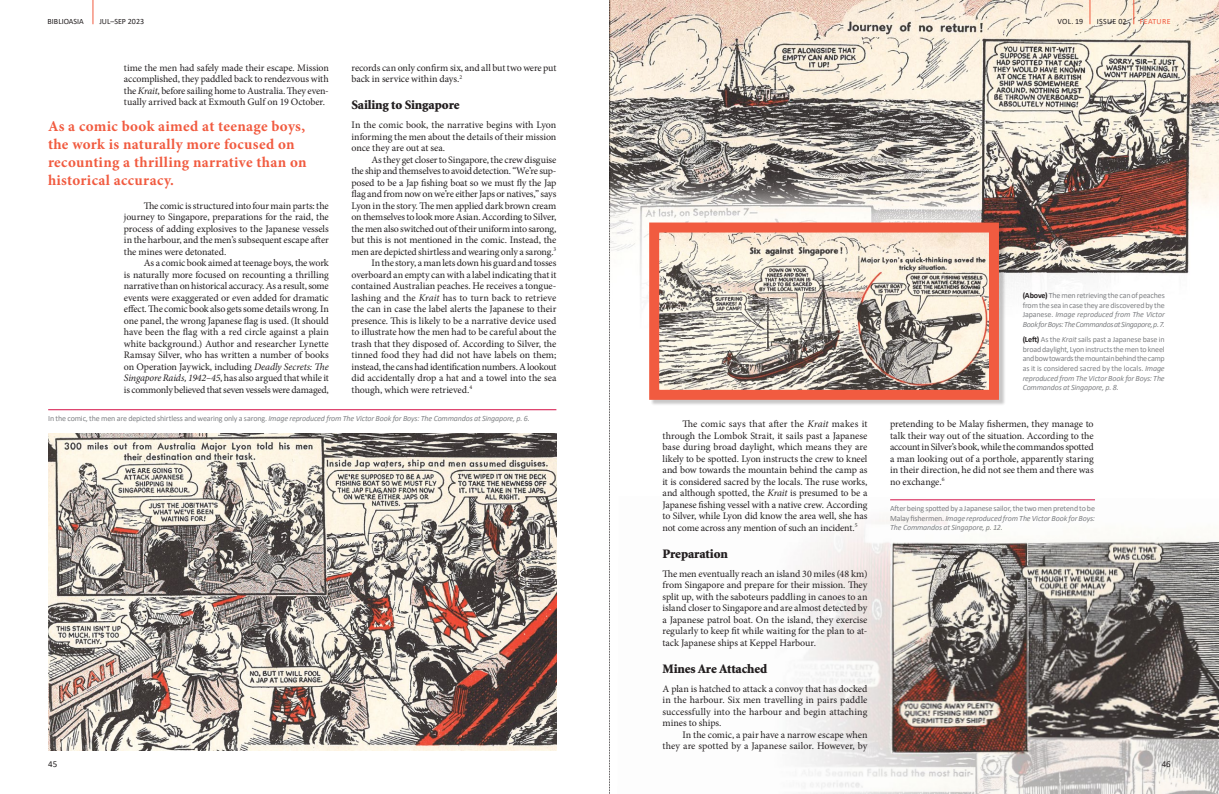
<style>
.page{position:relative;width:1219px;height:794px;background:#fff}
.page>*{position:absolute;margin:0;border:0;box-sizing:border-box;transform-origin:0 0}
.t1{font:700 15px/18px "Minion Pro";letter-spacing:.02em;color:#f15b40}
.t2{font:900 13px "Minion Std";letter-spacing:-.01em;color:#231f20}
.t3{font:10px/11.5px "Minion Pro";letter-spacing:-.01em;color:#231f20;text-align:justify}
.t4{font:10px "Minion Pro";letter-spacing:-.03em;color:#231f20}
.t5{font:10px "Minion Pro";letter-spacing:.01em;color:#231f20}
.t6{font:9px "Calibri";color:#231f20}
.t7{font:8px/9.6px "Calibri";letter-spacing:-.02em;color:#808285;text-align:justify}
.t8{font:italic 8px "Calibri";letter-spacing:-.02em;color:#808285}
.t9{font:8px "Calibri";color:#231f20}
.t10{font:8px "Calibri";letter-spacing:.04em;color:#f15b40}
.s1{font-style:italic}
.s2{font-style:normal}
.s3{font-weight:700;color:#231f20}
</style>
<div class="page">
<img style="left:795px;top:500px;width:424px;height:294px">
<img style="left:610px;top:0;width:609px;height:295px">
<img style="left:48px;top:434px;width:508px;height:316px">
<div style="left:651px;top:224px;width:354px;height:182px;background:#231f20;opacity:.25"></div>
<img style="left:660px;top:233px;width:328px;height:156px">
<div style="left:649px;top:222px;width:350px;height:178px;border:10px solid #f15b40"></div>
<hr style="left:48px;top:409px;width:508px;height:1px;background:#d51148">
<hr style="left:890px;top:499px;width:205px;height:1px;background:#d51148">
<svg style="left:1090px;top:0;width:1px;height:24px"></svg>
<svg style="left:93px;top:0;width:1px;height:24px"></svg>
<svg style="left:1133px;top:0;width:1px;height:24px"></svg>
<svg style="left:609px;top:0;width:1px;height:794px"></svg>
<p class="t9" style="left:48px;top:16px;width:38px">BIBLIOASIA</p>
<p class="t9" style="left:99px;top:16px;width:46px">JUL–SEP 2023</p>
<p class="t9" style="left:1057px;top:16px;width:27px">VOL. 19</p>
<p class="t9" style="left:1097px;top:16px;width:31px">ISSUE 02</p>
<p class="t10" style="left:1140px;top:16px;width:32px">FEATURE</p>
<p class="t3" style="left:124px;top:62px;width:206px">time the men had safely made their escape. Mission accomplished, they paddled back to rendezvous with the <span class="s1">Krait</span>, before sailing home to Australia. They even&shy;tually arrived back at Exmouth Gulf on 19 October.</p>
<p class="t3" style="left:351px;top:62px;width:206px">records can only confirm six, and all but two were put back in service within days.<sup>2</sup></p>
<h2 class="t2" style="left:351px;top:98px;width:110px">Sailing to Singapore</h2>
<p class="t3" style="left:351px;top:119px;width:206px">In the comic book, the narrative begins with Lyon informing the men about the details of their mission once they are out at sea.</p>
<p class="t3" style="left:371px;top:154px;width:187px">As they get closer to Singapore, the crew disguise</p>
<p class="t3" style="left:351px;top:165px;width:206px">the ship and themselves to avoid detection. “We’re sup-</p>
<p class="t3" style="left:351px;top:177px;width:206px">posed to be a Jap fishing boat so we must fly the Jap</p>
<p class="t3" style="left:351px;top:188px;width:206px">flag and from now on we’re either Japs or natives,” says</p>
<p class="t3" style="left:351px;top:200px;width:206px">Lyon in the story. The men applied dark brown cream</p>
<p class="t3" style="left:351px;top:211px;width:206px">on themselves to look more Asian. According to Silver,</p>
<p class="t3" style="left:351px;top:223px;width:206px">the men also switched out of their uniform into sarong,</p>
<p class="t3" style="left:351px;top:234px;width:206px">but this is not mentioned in the comic. Instead, the</p>
<p class="t3" style="left:351px;top:246px;width:206px">men are depicted shirtless and wearing only a sarong.<sup>3</sup></p>
<p class="t3" style="left:371px;top:257px;width:187px">In the story, a man lets down his guard and tosses</p>
<p class="t3" style="left:351px;top:269px;width:206px">overboard an empty can with a label indicating that it</p>
<p class="t3" style="left:351px;top:280px;width:206px">contained Australian peaches. He receives a tongue-</p>
<p class="t5" style="left:351px;top:291px;width:206px">lashing and the <span class="s1">Krait</span> has to turn back to retrieve</p>
<p class="t3" style="left:351px;top:303px;width:206px">the can in case the label alerts the Japanese to their</p>
<p class="t3" style="left:351px;top:315px;width:206px">presence. This is likely to be a narrative device used</p>
<p class="t3" style="left:351px;top:326px;width:206px">to illustrate how the men had to be careful about the</p>
<p class="t3" style="left:351px;top:338px;width:206px">trash that they disposed of. According to Silver, the</p>
<p class="t3" style="left:351px;top:349px;width:206px">tinned food they had did not have labels on them;</p>
<p class="t4" style="left:351px;top:360px;width:206px">instead, the cans had identification numbers. A lookout</p>
<p class="t3" style="left:351px;top:372px;width:206px">did accidentally drop a hat and a towel into the sea</p>
<p class="t3" style="left:351px;top:384px;width:122px">though, which were retrieved.<sup>4</sup></p>
<h1 class="t1" style="left:48px;top:117px;width:260px">As a comic book aimed at teenage boys, the work is naturally more focused on recounting a thrilling narrative than on historical accuracy.</h1>
<p class="t3" style="left:124px;top:200px;width:206px;text-indent:20px">The comic is structured into four main parts: the journey to Singapore, preparations for the raid, the process of adding explosives to the Japanese vessels in the harbour, and the men’s subsequent escape after the mines were detonated.</p>
<p class="t3" style="left:124px;top:257px;width:206px;text-indent:20px">As a comic book aimed at teenage boys, the work is naturally more focused on recounting a thrilling narrative than on historical accuracy. As a result, some events were exaggerated or even added for dramatic effect. The comic book also gets some details wrong. In one panel, the wrong Japanese flag is used. (It should have been the flag with a red circle against a plain white background.) Author and researcher Lynette Ramsay Silver, who has written a number of books on Operation Jaywick, including <span class="s1">Deadly Secrets: The Singapore Raids, 1942–45</span>, has also argued that while it is commonly believed that seven vessels were damaged,</p>
<p class="t8" style="left:48px;top:413px;width:483px"><span class="s2">In the comic, the men are depicted shirtless and wearing only a sarong.</span> Image reproduced from The Victor Book for Boys: The Commandos at Singapore, p. 6.</p>
<p class="t3" style="left:662px;top:418px;width:206px;text-indent:20px">The comic says that after the <span class="s1">Krait</span> makes it through the Lombok Strait, it sails past a Japanese base during broad daylight, which means they are likely to be spotted. Lyon instructs the crew to kneel and bow towards the mountain behind the camp as it is considered sacred by the locals. The ruse works, and although spotted, the <span class="s1">Krait</span> is presumed to be a Japanese fishing vessel with a native crew. According to Silver, while Lyon did know the area well, she has not come across any mention of such an incident.<sup>5</sup></p>
<h2 class="t2" style="left:662px;top:547px;width:67px">Preparation</h2>
<p class="t3" style="left:662px;top:568px;width:206px">The men eventually reach an island 30 miles (48 km) from Singapore and prepare for their mission. They split up, with the saboteurs paddling in canoes to an island closer to Singapore and are almost detected by a Japanese patrol boat. On the island, they exercise regularly to keep fit while waiting for the plan to at&shy;tack Japanese ships at Keppel Harbour.</p>
<h2 class="t2" style="left:662px;top:662px;width:106px">Mines Are Attached</h2>
<p class="t3" style="left:662px;top:683px;width:206px">A plan is hatched to attack a convoy that has docked in the harbour. Six men travelling in pairs paddle successfully into the harbour and begin attaching mines to ships.</p>
<p class="t3" style="left:662px;top:729px;width:206px;text-align:right">In the comic, a pair have a narrow escape when they are spotted by a Japanese sailor. However, by</p>
<p class="t7" style="left:1023px;top:290px;width:144px"><span class="s3">(Above)</span> The men retrieving the can of peaches from the sea in case they are discovered by the Japanese. <span class="s1">Image reproduced from The Victor Book for Boys: The Commandos at Singapore, p. 7.</span></p>
<p class="t7" style="left:1023px;top:334px;width:144px"><span class="s3">(Left)</span> As the <span class="s1">Krait</span> sails past a Japanese base in broad daylight, Lyon instructs the men to kneel and bow towards the mountain behind the camp as it is considered sacred by the locals. <span class="s1">Image reproduced from The Victor Book for Boys: The Commandos at Singapore, p. 8.</span></p>
<p class="t3" style="left:890px;top:418px;width:205px">pretending to be Malay fishermen, they manage to talk their way out of the situation. According to the account in Silver’s book, while the commandos spotted a man looking out of a porthole, apparently staring in their direction, he did not see them and there was no exchange.<sup>6</sup></p>
<p class="t7" style="left:890px;top:503px;width:206px">After being spotted by a Japanese sailor, the two men pretend to be Malay fishermen. <span class="s1">Image reproduced from The Victor Book for Boys:<br>The Commandos at Singapore, p. 12.</span></p>
<p class="t6" style="left:48px;top:757px;width:11px">45</p>
<p class="t6" style="left:1162px;top:757px;width:11px">46</p>
</div>
